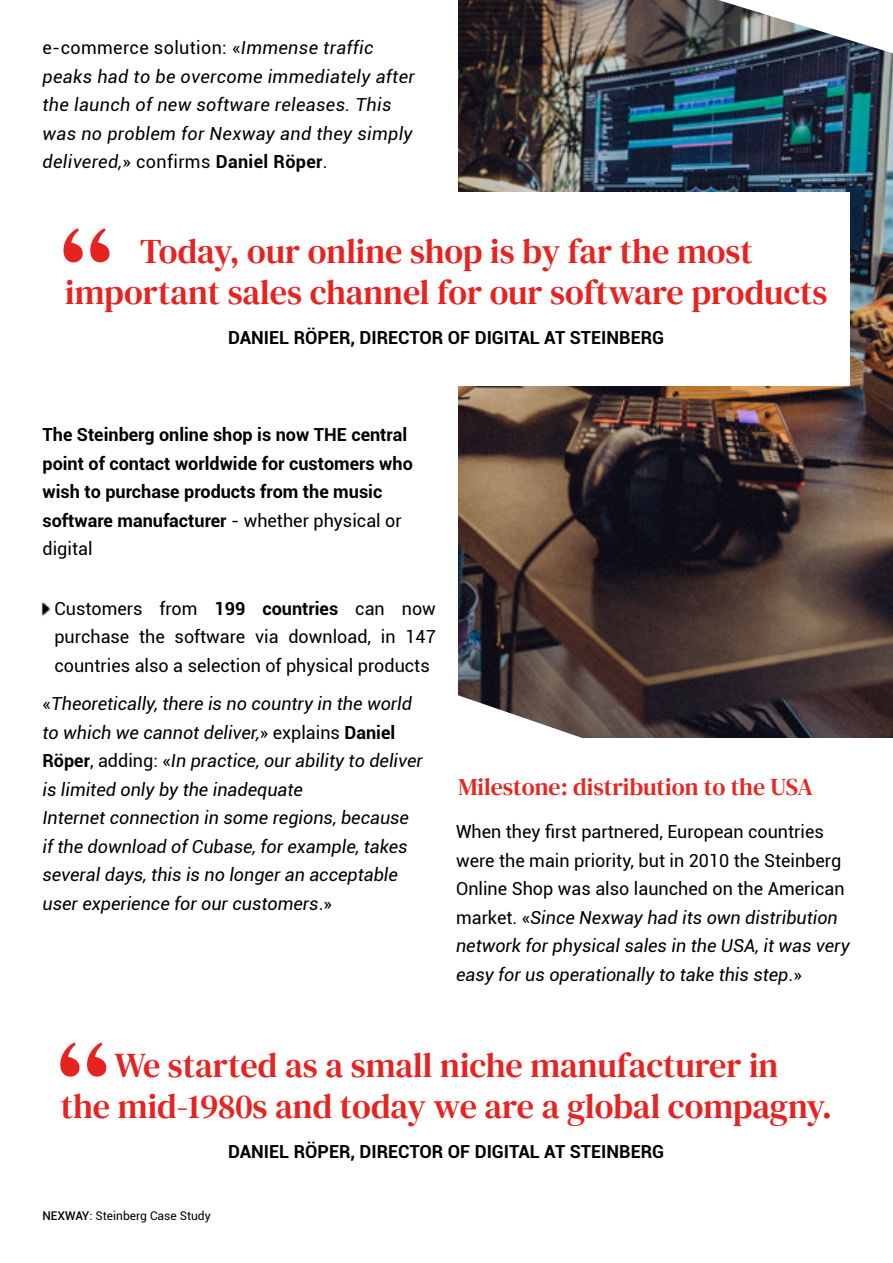
<style>
.page{position:relative;width:893px;height:1263px;background:#fff}
.page>*{position:absolute;margin:0;border:0;box-sizing:border-box;transform-origin:0 0}
.t1{font:127.5px "DM Serif Text";color:#e52421}
.t2{font:34.5px/41.4px "DM Serif Text";color:#e52421;text-align:center}
.t3{font:24px "DM Serif Text";color:#e52621}
.t4{font:18px/28.5px "Roboto";color:#000;text-align:justify}
.t5{font:italic 18px/28.5px "Roboto";color:#000}
.t6{font:700 18px/28.5px "Roboto";color:#000}
.t7{font:italic 18px/28.5px "Roboto";letter-spacing:.02em;color:#000}
.t8{font:12px "Roboto";color:#000}
.s1{font-style:normal}
.s2{font-weight:700;font-style:normal}
.s3{font-weight:400}
.s4{font-weight:700}
.s5{font-style:italic}
.s6{font-weight:500}
</style>
<div class="page">
<img style="left:458px;top:0;width:435px;height:738px">
<svg style="left:458px;top:678px;width:205px;height:60px"></svg>
<div style="left:1px;top:193px;width:849px;height:193px;background:#fff"></div>
<img style="left:41px;top:602px;width:10px;height:14px">
<svg style="left:718px;top:0;width:175px;height:53px"></svg>
<p class="t7" style="left:43px;top:33px;width:374px"><span class="s1">e-commerce solution: «</span>Immense traffic peaks had to be overcome immediately after the launch of new software releases. This was no problem for Nexway and they simply delivered,<span class="s1">» confirms</span> <span class="s2">Daniel Röper</span><span class="s1">.</span></p>
<h1 class="t1" style="left:114px;top:286px;width:56px;rotate:-180deg">”</h1>
<h2 class="t2" style="left:65px;top:231px;width:764px">Today, our online shop is by far the most important sales channel for our software products</h2>
<p class="t6" style="left:228px;top:323px;width:438px">DANIEL RÖPER, DIRECTOR OF DIGITAL AT STEINBERG</p>
<p class="t6" style="left:43px;top:420px;width:372px">The Steinberg online shop is now THE central point of contact worldwide for customers who wish to purchase products from the music software manufacturer <span class="s3">- whether physical or digital</span></p>
<p class="t4" style="left:54px;top:593px;width:383px">Customers from <span class="s4">199 countries</span> can now purchase the software via download, in 147 countries also a selection of physical products</p>
<p class="t5" style="left:43px;top:689px;width:382px"><span class="s1">«</span>Theoretically, there is no country in the world to which we cannot deliver,<span class="s1">» explains</span> <span class="s2">Daniel Röper</span><span class="s1">, adding: «</span>In practice, our ability to deliver is limited only by the inadequate<br>Internet connection in some regions, because if the download of Cubase, for example, takes several days, this is no longer an acceptable user experience for our customers<span class="s1">.»</span></p>
<h3 class="t3" style="left:458px;top:773px;width:356px">Milestone: distribution to the USA</h3>
<p class="t4" style="left:456px;top:817px;width:395px;text-align:left">When they first partnered, European countries were the main priority, but in 2010 the Steinberg Online Shop was also launched on the American market. «<span class="s5">Since Nexway had its own distribution network for physical sales in the USA, it was very easy for us operationally to take this step</span>.»</p>
<h1 class="t1" style="left:111px;top:1100px;width:56px;rotate:-180deg">”</h1>
<h2 class="t2" style="left:61px;top:1045px;width:773px">We started as a small niche manufacturer in<br>the mid-1980s and today we are a global compagny.</h2>
<p class="t6" style="left:228px;top:1137px;width:438px">DANIEL RÖPER, DIRECTOR OF DIGITAL AT STEINBERG</p>
<p class="t8" style="left:43px;top:1207px;width:170px"><span class="s6">NEXWAY</span>: Steinberg Case Study</p>
</div>
